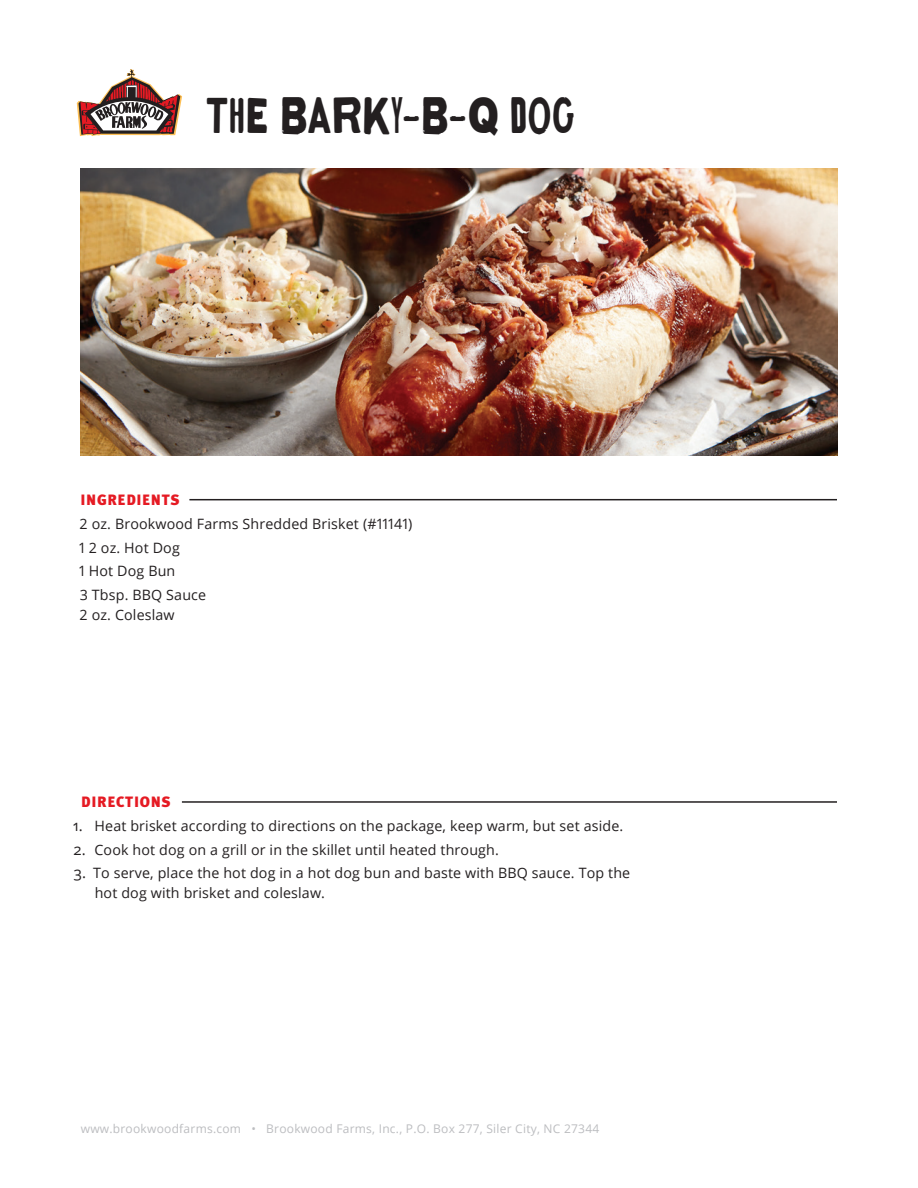
<style>
.page{position:relative;width:918px;height:1188px;background:#fff}
.page>*{position:absolute;margin:0;border:0;box-sizing:border-box;transform-origin:0 0}
.t1{font:45px "Letterpress Gothic";letter-spacing:.055em;color:#231f20;scale:.8 1}
.t2{font:900 15px "Meta Plus";letter-spacing:.045em;color:#e51a23}
.t3{font:14.25px/23.9px "Open Sans";letter-spacing:.01em;color:#231f20}
.t4{font:12px "Open Sans";letter-spacing:.02em;color:#bcbdc0}
.s1{font-family:"JMH Typewriter"}
.s2{font-size:15px}
</style>
<div class="page">
<svg style="left:77px;top:69px;width:105px;height:67px"></svg>
<img style="left:80px;top:168px;width:758px;height:287px">
<hr style="left:189px;top:499px;width:648px;height:1px;background:#231f20">
<hr style="left:182px;top:801px;width:655px;height:2px;background:#231f20">
<h1 class="t1" style="left:206px;top:95px;width:463px">THE BARKY<span class="s1">-</span>B<span class="s1">-</span>Q DOG</h1>
<p class="t2" style="left:81px;top:491px;width:101px">INGREDIENTS</p>
<p class="t3" style="left:79px;top:511px;width:335px">2 oz. Brookwood Farms Shredded Brisket (#11141)<br>1 2 oz. Hot Dog<br>1 Hot Dog Bun<br>3 Tbsp. BBQ Sauce</p>
<p class="t3" style="left:80px;top:602px;width:97px">2 oz. Coleslaw</p>
<p class="t2" style="left:81px;top:793px;width:91px">DIRECTIONS</p>
<p class="t3" style="left:73px;top:813px;width:552px"><span class="s2">1.</span> Heat brisket according to directions on the package, keep warm, but set aside.</p>
<p class="t3" style="left:74px;top:837px;width:426px"><span class="s2">2.</span> Cook hot dog on a grill or in the skillet until heated through.</p>
<p class="t3" style="left:95px;top:863px;width:537px;line-height:19.5px;text-indent:-21px"><span class="s2">3.</span> To serve, place the hot dog in a hot dog bun and baste with BBQ sauce. Top the hot dog with brisket and coleslaw.</p>
<p class="t4" style="left:81px;top:1121px;width:520px">www.brookwoodfarms.com • Brookwood Farms, Inc., P.O. Box 277, Siler City, NC 27344</p>
</div>
